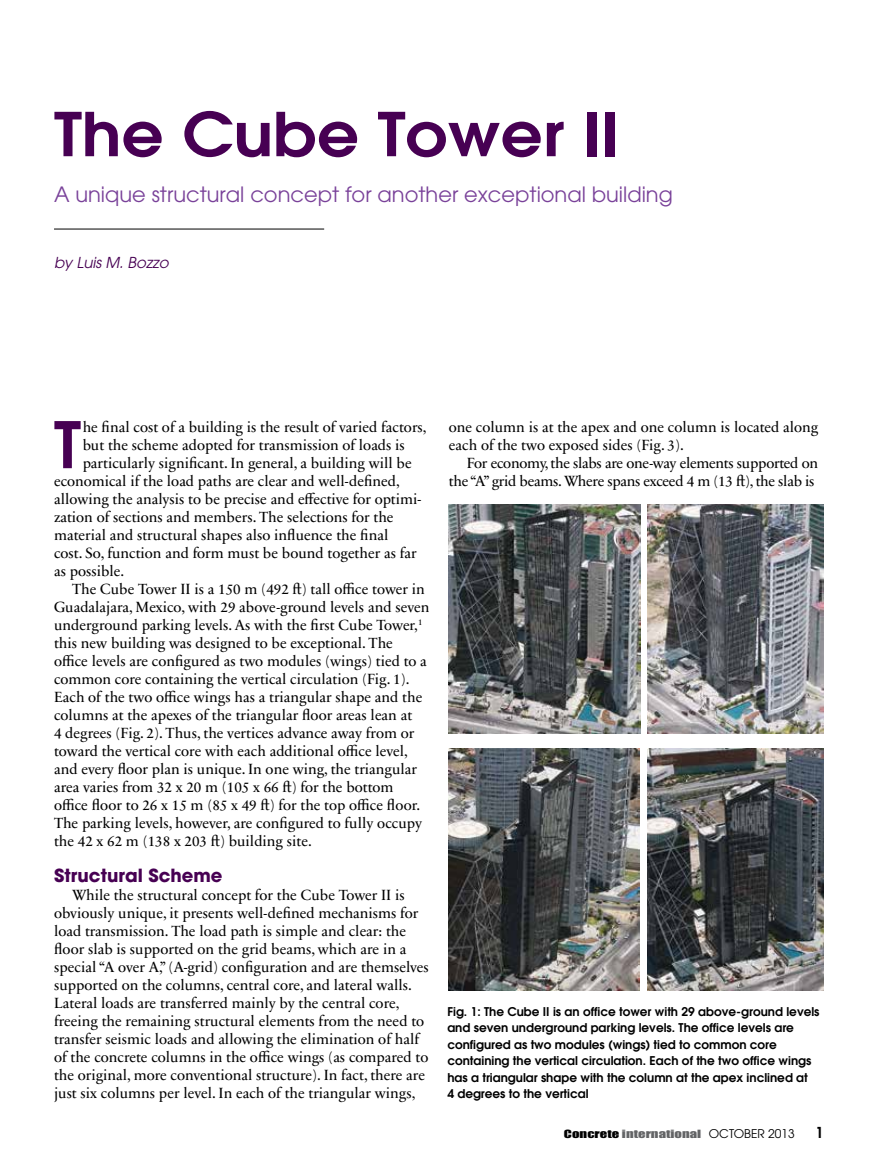
<style>
.page{position:relative;width:878px;height:1175px;background:#fff}
.page>*{position:absolute;margin:0;border:0;box-sizing:border-box;transform-origin:0 0}
.t1{font:600 63.6px "Avant Garde";color:#470053}
.t2{font:600 60px "Avant Garde";color:#470053;scale:1.1 1}
.t3{font:21px "Avant Garde";color:#794199}
.t4{font:700 18px "Avant Garde";color:#470053}
.t5{font:15px/18px "Sabon Next LT Pro";color:#000}
.t6{font:15px/18px "Sabon Next LT Pro";letter-spacing:-.02em;color:#000;text-align:right}
.t7{font:italic 15px "Avant Garde";color:#470053}
.t8{font:600 15px "Avant Garde";color:#000}
.t9{font:600 12px/16.5px "Avant Garde";color:#000}
.t10{font:10.5px "Impact MT Std";color:#636466;scale:1.4 1}
.s1{color:#000}
.s2{font-family:"Avant Garde";font-size:12px;color:#000}
</style>
<div class="page">
<hr style="left:54px;top:229px;width:270px;height:1px;background:#000">
<img style="left:449px;top:504px;width:191px;height:229px">
<img style="left:647px;top:504px;width:177px;height:229px">
<img style="left:448px;top:748px;width:191px;height:242px">
<img style="left:647px;top:748px;width:177px;height:242px">
<h2 class="t2" style="left:54px;top:95px;width:515px">The Cube Tower II</h2>
<h3 class="t3" style="left:54px;top:182px;width:620px">A unique structural concept for another exceptional building</h3>
<p class="t7" style="left:54px;top:254px;width:116px">by Luis M. Bozzo</p>
<h1 class="t1" style="left:54px;top:403px;width:28px">T</h1>
<p class="t5" style="left:83px;top:417px;width:345px">he final cost of a building is the result of varied factors,</p>
<p class="t5" style="left:83px;top:435px;width:324px">but the scheme adopted for transmission of loads is</p>
<p class="t5" style="left:83px;top:453px;width:330px">particularly significant. In general, a building will be</p>
<p class="t5" style="left:54px;top:471px;width:347px">economical if the load paths are clear and well-defined,</p>
<p class="t5" style="left:54px;top:489px;width:369px">allowing the analysis to be precise and effective for optimi-</p>
<p class="t5" style="left:54px;top:507px;width:341px">zation of sections and members. The selections for the</p>
<p class="t5" style="left:54px;top:525px;width:336px">material and structural shapes also influence the final</p>
<p class="t5" style="left:54px;top:543px;width:364px">cost. So, function and form must be bound together as far</p>
<p class="t5" style="left:54px;top:561px;width:72px">as possible.</p>
<p class="t5" style="left:72px;top:579px;width:354px">The Cube Tower II is a 150 m (492 ft) tall office tower in</p>
<p class="t5" style="left:54px;top:597px;width:377px">Guadalajara, Mexico, with 29 above-ground levels and seven</p>
<p class="t5" style="left:54px;top:615px;width:370px">underground parking levels. As with the first Cube Tower,<sup>1</sup></p>
<p class="t5" style="left:54px;top:633px;width:340px">this new building was designed to be exceptional. The</p>
<p class="t5" style="left:54px;top:651px;width:374px">office levels are configured as two modules (wings) tied to a</p>
<p class="t5" style="left:54px;top:669px;width:357px">common core containing the vertical circulation (Fig. 1).</p>
<p class="t5" style="left:54px;top:687px;width:370px">Each of the two office wings has a triangular shape and the</p>
<p class="t5" style="left:54px;top:705px;width:359px">columns at the apexes of the triangular floor areas lean at</p>
<p class="t5" style="left:54px;top:723px;width:362px">4 degrees (Fig. 2). Thus, the vertices advance away from or</p>
<p class="t5" style="left:54px;top:741px;width:355px">toward the vertical core with each additional office level,</p>
<p class="t5" style="left:54px;top:759px;width:364px">and every floor plan is unique. In one wing, the triangular</p>
<p class="t5" style="left:54px;top:777px;width:341px">area varies from 32 x 20 m (105 x 66 ft) for the bottom</p>
<p class="t5" style="left:54px;top:795px;width:367px">office floor to 26 x 15 m (85 x 49 ft) for the top office floor.</p>
<p class="t5" style="left:54px;top:813px;width:369px">The parking levels, however, are configured to fully occupy</p>
<p class="t5" style="left:54px;top:831px;width:259px">the 42 x 62 m (138 x 203 ft) building site.</p>
<p class="t4" style="left:54px;top:864px;width:170px">Structural Scheme</p>
<p class="t5" style="left:54px;top:885px;width:376px;text-indent:18px">While the structural concept for the Cube Tower II is obviously unique, it presents well-defined mechanisms for load transmission. The load path is simple and clear: the floor slab is supported on the grid beams, which are in a special “A over A,” (A-grid) configuration and are themselves supported on the columns, central core, and lateral walls.<br>Lateral loads are transferred mainly by the central core, freeing the remaining structural elements from the need to transfer seismic loads and allowing the elimination of half of the concrete columns in the office wings (as compared to the original, more conventional structure). In fact, there are just six columns per level. In each of the triangular wings,</p>
<p class="t5" style="left:449px;top:417px;width:371px">one column is at the apex and one column is located along each of the two exposed sides (Fig. 3).</p>
<p class="t6" style="left:449px;top:453px;width:370px">For economy, the slabs are one-way elements supported on the “A” grid beams. Where spans exceed 4 m (13 ft), the slab is</p>
<p class="t9" style="left:447px;top:1003px;width:373px">Fig. 1: The Cube II is an office tower with 29 above-ground levels and seven underground parking levels. The office levels are configured as two modules (wings) tied to common core containing the vertical circulation. Each of the two office wings has a triangular shape with the column at the apex inclined at<br>4 degrees to the vertical</p>
<p class="t10" style="left:564px;top:1126px;width:166px"><span class="s1">Concrete</span> international <span class="s2">Octo ber 2013</span></p>
<p class="t8" style="left:815px;top:1122px;width:10px">1</p>
</div>
